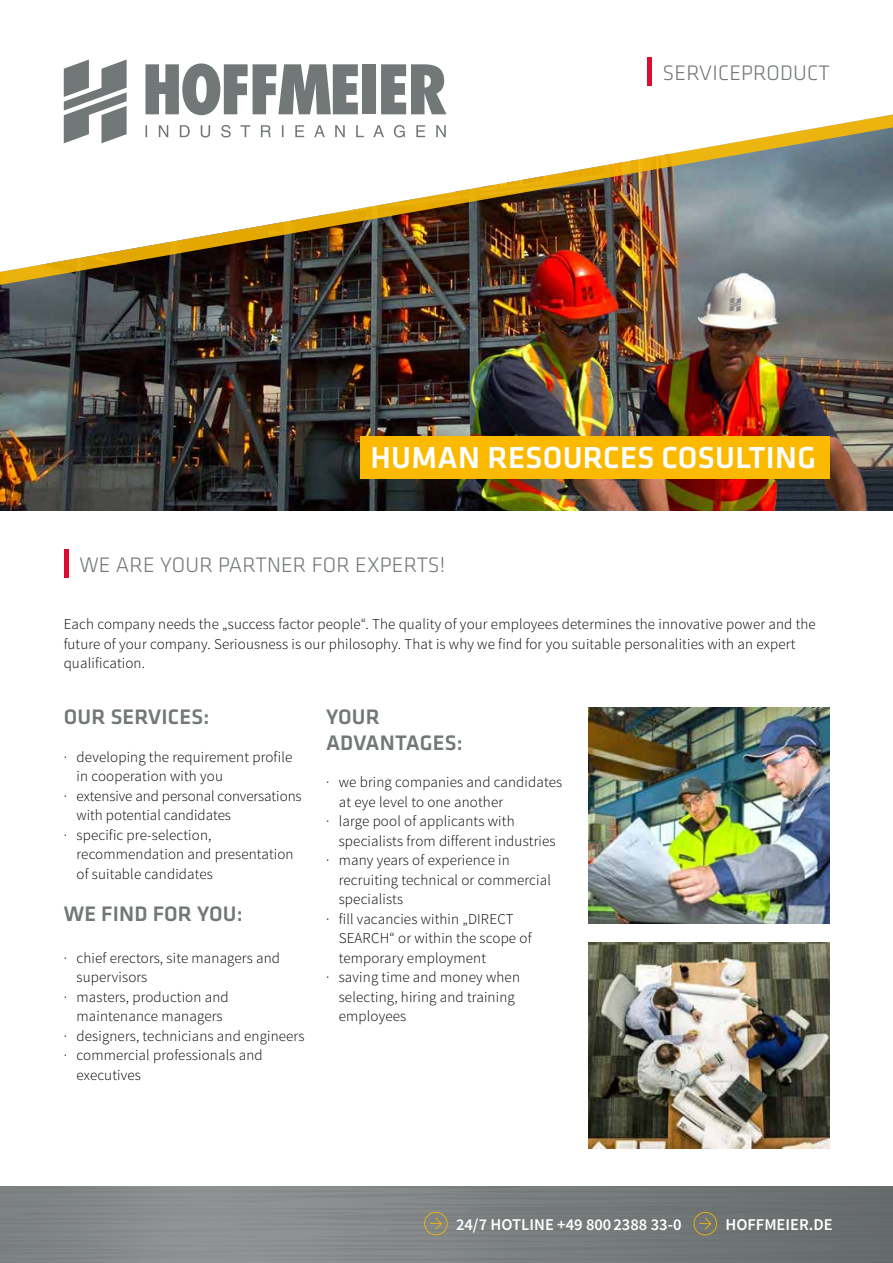
<style>
.page{position:relative;width:893px;height:1263px;background:#fff}
.page>*{position:absolute;margin:0;border:0;box-sizing:border-box;transform-origin:0 0}
.t1{font:500 31.5px "Klavika";letter-spacing:.01em;color:#fff}
.t2{font:300 21.75px "Klavika";letter-spacing:.01em;color:#727777}
.t3{font:500 21.75px/26.1px "Klavika";letter-spacing:.01em;color:#727777}
.t4{font:600 16.5px "Source Sans Pro";color:#fff}
.t5{font:300 15px/19.5px "Source Sans Pro";letter-spacing:.01em;color:#000}
</style>
<div class="page">
<img style="left:0;top:323px;width:893px;height:187px">
<img style="left:0;top:272px;width:893px;height:51px">
<img style="left:0;top:57px;width:893px;height:215px">
<svg style="left:64px;top:60px;width:63px;height:83px"></svg>
<svg style="left:145px;top:63px;width:213px;height:52px"></svg>
<div style="left:363px;top:64px;width:13px;height:50px;background:#727777"></div>
<svg style="left:381px;top:64px;width:65px;height:50px"></svg>
<svg style="left:145px;top:125px;width:2px;height:12px"></svg>
<svg style="left:159px;top:125px;width:9px;height:12px"></svg>
<svg style="left:180px;top:125px;width:10px;height:12px"></svg>
<svg style="left:201px;top:125px;width:9px;height:13px"></svg>
<svg style="left:221px;top:125px;width:10px;height:13px"></svg>
<svg style="left:241px;top:125px;width:9px;height:12px"></svg>
<svg style="left:261px;top:125px;width:10px;height:12px"></svg>
<svg style="left:282px;top:125px;width:1px;height:12px"></svg>
<svg style="left:295px;top:125px;width:9px;height:12px"></svg>
<svg style="left:314px;top:125px;width:11px;height:12px"></svg>
<svg style="left:335px;top:125px;width:10px;height:12px"></svg>
<svg style="left:356px;top:125px;width:8px;height:12px"></svg>
<svg style="left:373px;top:125px;width:11px;height:12px"></svg>
<svg style="left:394px;top:125px;width:11px;height:13px"></svg>
<svg style="left:416px;top:125px;width:9px;height:12px"></svg>
<svg style="left:436px;top:125px;width:10px;height:12px"></svg>
<div style="left:360px;top:436px;width:469px;height:42px;background:#fbba00"></div>
<hr style="left:647px;top:57px;width:4px;height:29px;background:#dd0b2f">
<hr style="left:64px;top:549px;width:4px;height:29px;background:#dd0b2f">
<img style="left:588px;top:708px;width:241px;height:215px">
<img style="left:588px;top:942px;width:241px;height:206px">
<svg style="left:0;top:1186px;width:893px;height:77px;background:#7c8080"></svg>
<h2 class="t2" style="left:662px;top:61px;width:169px">SERVICEPRODUCT</h2>
<h1 class="t1" style="left:370px;top:440px;width:447px">HUMAN RESOURCES COSULTING</h1>
<h2 class="t2" style="left:79px;top:553px;width:368px">WE ARE YOUR PARTNER FOR EXPERTS!</h2>
<p class="t5" style="left:64px;top:614px;width:753px">Each company needs the „success factor people“. The quality of your employees determines the innovative power and the future of your company. Seriousness is our philosophy. That is why we find for you suitable personalities with an expert qualification.</p>
<h2 class="t3" style="left:64px;top:704px;width:147px">OUR SERVICES:</h2>
<h2 class="t3" style="left:326px;top:704px;width:138px">YOUR<br>ADVANTAGES:</h2>
<p class="t5" style="left:64px;top:747px;width:230px">· developing the requirement profile</p>
<p class="t5" style="left:77px;top:766px;width:148px">in cooperation with you</p>
<p class="t5" style="left:64px;top:786px;width:239px">· extensive and personal conversations</p>
<p class="t5" style="left:77px;top:805px;width:156px">with potential candidates</p>
<p class="t5" style="left:64px;top:825px;width:149px">· specific pre-selection,</p>
<p class="t5" style="left:77px;top:844px;width:219px">recommendation and presentation</p>
<p class="t5" style="left:77px;top:864px;width:138px">of suitable candidates</p>
<p class="t5" style="left:326px;top:773px;width:238px">· we bring companies and candidates</p>
<p class="t5" style="left:339px;top:792px;width:166px">at eye level to one another</p>
<p class="t5" style="left:326px;top:812px;width:190px">· large pool of applicants with</p>
<p class="t5" style="left:339px;top:831px;width:218px">specialists from different industries</p>
<p class="t5" style="left:326px;top:851px;width:185px">· many years of experience in</p>
<p class="t5" style="left:339px;top:870px;width:214px">recruiting technical or commercial</p>
<p class="t5" style="left:339px;top:890px;width:66px">specialists</p>
<p class="t5" style="left:326px;top:909px;width:189px">· fill vacancies within „DIRECT</p>
<p class="t5" style="left:339px;top:929px;width:194px">SEARCH“ or within the scope of</p>
<p class="t5" style="left:339px;top:948px;width:149px">temporary employment</p>
<p class="t5" style="left:326px;top:968px;width:195px">· saving time and money when</p>
<p class="t5" style="left:339px;top:987px;width:178px">selecting, hiring and training</p>
<p class="t5" style="left:339px;top:1007px;width:69px">employees</p>
<h2 class="t3" style="left:64px;top:901px;width:181px">WE FIND FOR YOU:</h2>
<p class="t5" style="left:64px;top:948px;width:218px">· chief erectors, site managers and</p>
<p class="t5" style="left:77px;top:967px;width:72px">supervisors</p>
<p class="t5" style="left:64px;top:987px;width:166px">· masters, production and</p>
<p class="t5" style="left:77px;top:1006px;width:148px">maintenance managers</p>
<p class="t5" style="left:64px;top:1026px;width:242px">· designers, technicians and engineers</p>
<p class="t5" style="left:64px;top:1045px;width:200px">· commercial professionals and</p>
<p class="t5" style="left:77px;top:1065px;width:66px">executives</p>
<p class="t4" style="left:456px;top:1214px;width:227px">24/7 HOTLINE +49 8002388 33-0</p>
<p class="t4" style="left:725px;top:1214px;width:109px">HOFFMEIER.DE</p>
</div>
